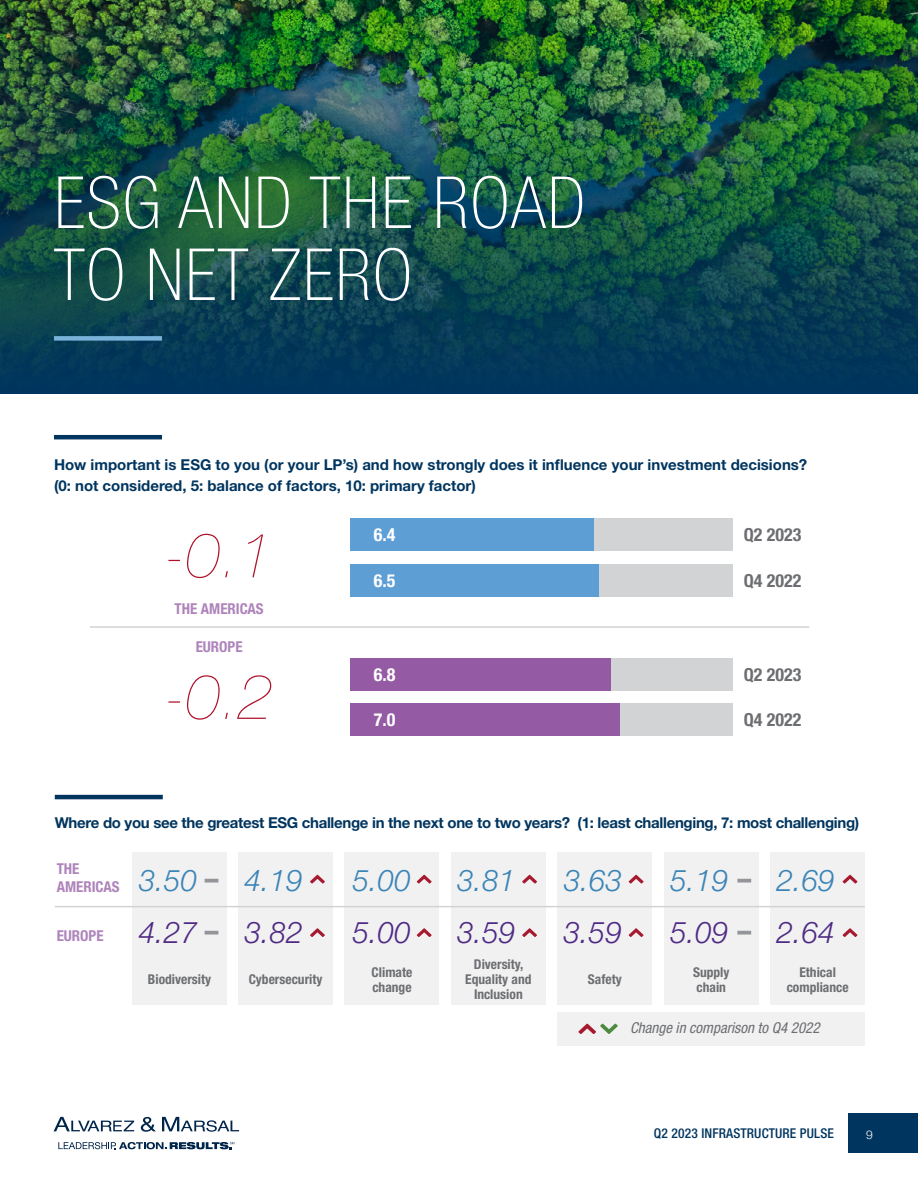
<style>
.page{position:relative;width:918px;height:1188px;background:#fff}
.page>*{position:absolute;margin:0;border:0;box-sizing:border-box;transform-origin:0 0}
.t1{font:100 condensed 72px/72px "Helvetica Neue LT Std";letter-spacing:.025em;color:#fff}
.t2{font:italic 200 63px "Helvetica Neue LT Std";color:#ae132a}
.t3{font:italic 300 30px "Helvetica Neue LT Std";color:#3a84b6}
.t4{font:italic 300 30px "Helvetica Neue LT Std";color:#4f2a84}
.t5{font:700 condensed 18px "Helvetica Neue LT Std";color:#6d6e71}
.t6{font:700 condensed 18px "Helvetica Neue LT Std";color:#fff}
.t7{font:700 15px/21px "Helvetica Neue LT Std";color:#00355f}
.t8{font:700 15px "Helvetica Neue LT Std";letter-spacing:-.02em;color:#00355f}
.t9{font:700 condensed 15px/18px "Helvetica Neue LT Std";color:#ae84bb}
.t10{font:italic condensed 15px "Helvetica Neue LT Std";color:#6d6e71}
.t11{font:700 condensed 13.5px/15px "Helvetica Neue LT Std";color:#6d6e71}
.t12{font:500 condensed 13.5px "Helvetica Neue LT Std";letter-spacing:.01em;color:#00355f}
.t13{font:300 12px "Helvetica Neue";color:#fff}
</style>
<div class="page">
<img style="left:0;top:0;width:918px;height:393px">
<div style="left:54px;top:336px;width:108px;height:5px;background:#79b3db"></div>
<hr style="left:54px;top:435px;width:108px;height:4px;background:#00355f">
<div style="left:350px;top:518px;width:383px;height:33px;background:#d1d3d4"></div>
<div style="left:350px;top:658px;width:383px;height:33px;background:#d1d3d4"></div>
<div style="left:350px;top:564px;width:383px;height:33px;background:#d1d3d4"></div>
<div style="left:350px;top:518px;width:244px;height:33px;background:#5d9ed5"></div>
<div style="left:350px;top:658px;width:260px;height:33px;background:#955aa4"></div>
<div style="left:350px;top:564px;width:249px;height:33px;background:#5d9ed5"></div>
<div style="left:350px;top:704px;width:383px;height:32px;background:#d1d3d4"></div>
<div style="left:350px;top:704px;width:269px;height:32px;background:#955aa4"></div>
<hr style="left:90px;top:626px;width:719px;height:2px;background:#d1d3d4">
<div style="left:132px;top:852px;width:94px;height:153px;background:#f1f1f2"></div>
<div style="left:238px;top:852px;width:95px;height:153px;background:#f1f1f2"></div>
<div style="left:345px;top:852px;width:94px;height:153px;background:#f1f1f2"></div>
<div style="left:451px;top:852px;width:95px;height:153px;background:#f1f1f2"></div>
<div style="left:558px;top:852px;width:94px;height:153px;background:#f1f1f2"></div>
<div style="left:664px;top:852px;width:94px;height:153px;background:#f1f1f2"></div>
<div style="left:771px;top:852px;width:94px;height:153px;background:#f1f1f2"></div>
<hr style="left:55px;top:795px;width:108px;height:4px;background:#00355f">
<hr style="left:55px;top:906px;width:810px;height:1px;background:#d1d3d4">
<div style="left:558px;top:1012px;width:307px;height:34px;background:#f1f1f2"></div>
<svg style="left:578px;top:1024px;width:40px;height:10px"></svg>
<svg style="left:310px;top:875px;width:15px;height:9px"></svg>
<svg style="left:417px;top:875px;width:15px;height:9px"></svg>
<svg style="left:522px;top:875px;width:15px;height:9px"></svg>
<svg style="left:629px;top:875px;width:15px;height:9px"></svg>
<svg style="left:843px;top:875px;width:15px;height:9px"></svg>
<svg style="left:310px;top:928px;width:15px;height:9px"></svg>
<svg style="left:417px;top:928px;width:15px;height:9px"></svg>
<svg style="left:522px;top:928px;width:15px;height:9px"></svg>
<svg style="left:629px;top:928px;width:15px;height:9px"></svg>
<svg style="left:843px;top:928px;width:15px;height:9px"></svg>
<svg style="left:205px;top:879px;width:13px;height:4px"></svg>
<svg style="left:737px;top:879px;width:14px;height:4px"></svg>
<svg style="left:205px;top:931px;width:13px;height:4px"></svg>
<svg style="left:737px;top:931px;width:14px;height:4px"></svg>
<div style="left:848px;top:1114px;width:70px;height:39px;background:#00355f"></div>
<svg style="left:54px;top:1117px;width:80px;height:14px"></svg>
<svg style="left:141px;top:1117px;width:15px;height:15px"></svg>
<svg style="left:162px;top:1117px;width:77px;height:15px"></svg>
<svg style="left:58px;top:1142px;width:176px;height:7px"></svg>
<h1 class="t1" style="left:54px;top:166px;width:532px">ESG AND THE ROAD<br>TO NET ZERO</h1>
<p class="t7" style="left:54px;top:454px;width:755px">How important is ESG to you (or your LP’s) and how strongly does it influence your investment decisions? (0: not considered, 5: balance of factors, 10: primary factor)</p>
<h2 class="t2" style="left:165px;top:519px;width:110px">-0.1</h2>
<p class="t9" style="left:175px;top:600px;width:91px">THE AMERICAS</p>
<p class="t9" style="left:196px;top:637px;width:48px">EUROPE</p>
<h2 class="t2" style="left:165px;top:661px;width:110px">-0.2</h2>
<p class="t6" style="left:374px;top:524px;width:23px">6.4</p>
<p class="t5" style="left:744px;top:524px;width:59px">Q2 2023</p>
<p class="t6" style="left:374px;top:570px;width:23px">6.5</p>
<p class="t5" style="left:744px;top:570px;width:59px">Q4 2022</p>
<p class="t6" style="left:374px;top:663px;width:23px">6.8</p>
<p class="t5" style="left:744px;top:663px;width:59px">Q2 2023</p>
<p class="t6" style="left:374px;top:709px;width:23px">7.0</p>
<p class="t5" style="left:744px;top:709px;width:59px">Q4 2022</p>
<p class="t8" style="left:55px;top:814px;width:806px">Where do you see the greatest ESG challenge in the next one to two years? (1: least challenging, 7: most challenging)</p>
<p class="t9" style="left:57px;top:860px;width:64px">THE<br>AMERICAS</p>
<p class="t9" style="left:57px;top:926px;width:48px">EUROPE</p>
<h3 class="t3" style="left:139px;top:863px;width:60px">3.50</h3>
<h3 class="t4" style="left:139px;top:915px;width:60px">4.27</h3>
<h3 class="t3" style="left:244px;top:863px;width:60px">4.19</h3>
<h3 class="t4" style="left:244px;top:915px;width:60px">3.82</h3>
<h3 class="t3" style="left:352px;top:863px;width:60px">5.00</h3>
<h3 class="t4" style="left:352px;top:915px;width:60px">5.00</h3>
<h3 class="t3" style="left:457px;top:863px;width:60px">3.81</h3>
<h3 class="t4" style="left:457px;top:915px;width:60px">3.59</h3>
<p class="t11" style="left:148px;top:972px;width:65px">Biodiversity</p>
<p class="t11" style="left:249px;top:972px;width:75px">Cybersecurity</p>
<p class="t11" style="left:372px;top:964px;width:42px">Climate change</p>
<p class="t11" style="left:465px;top:957px;width:68px;text-align:center">Diversity,<br>Equality and<br>Inclusion</p>
<h3 class="t3" style="left:564px;top:863px;width:60px">3.63</h3>
<h3 class="t3" style="left:670px;top:863px;width:60px">5.19</h3>
<h3 class="t3" style="left:776px;top:863px;width:60px">2.69</h3>
<h3 class="t4" style="left:564px;top:915px;width:60px">3.59</h3>
<h3 class="t4" style="left:670px;top:915px;width:60px">5.09</h3>
<h3 class="t4" style="left:776px;top:915px;width:60px">2.64</h3>
<p class="t11" style="left:588px;top:972px;width:35px">Safety</p>
<p class="t11" style="left:693px;top:964px;width:38px">Supply chain</p>
<p class="t11" style="left:787px;top:964px;width:63px;text-align:center">Ethical compliance</p>
<p class="t10" style="left:630px;top:1019px;width:191px">Change in comparison to Q4 2022</p>
<p class="t12" style="left:654px;top:1125px;width:182px">Q2 2023 INFRASTRUCTURE PULSE</p>
<p class="t13" style="left:866px;top:1125px;width:8px">9</p>
</div>
